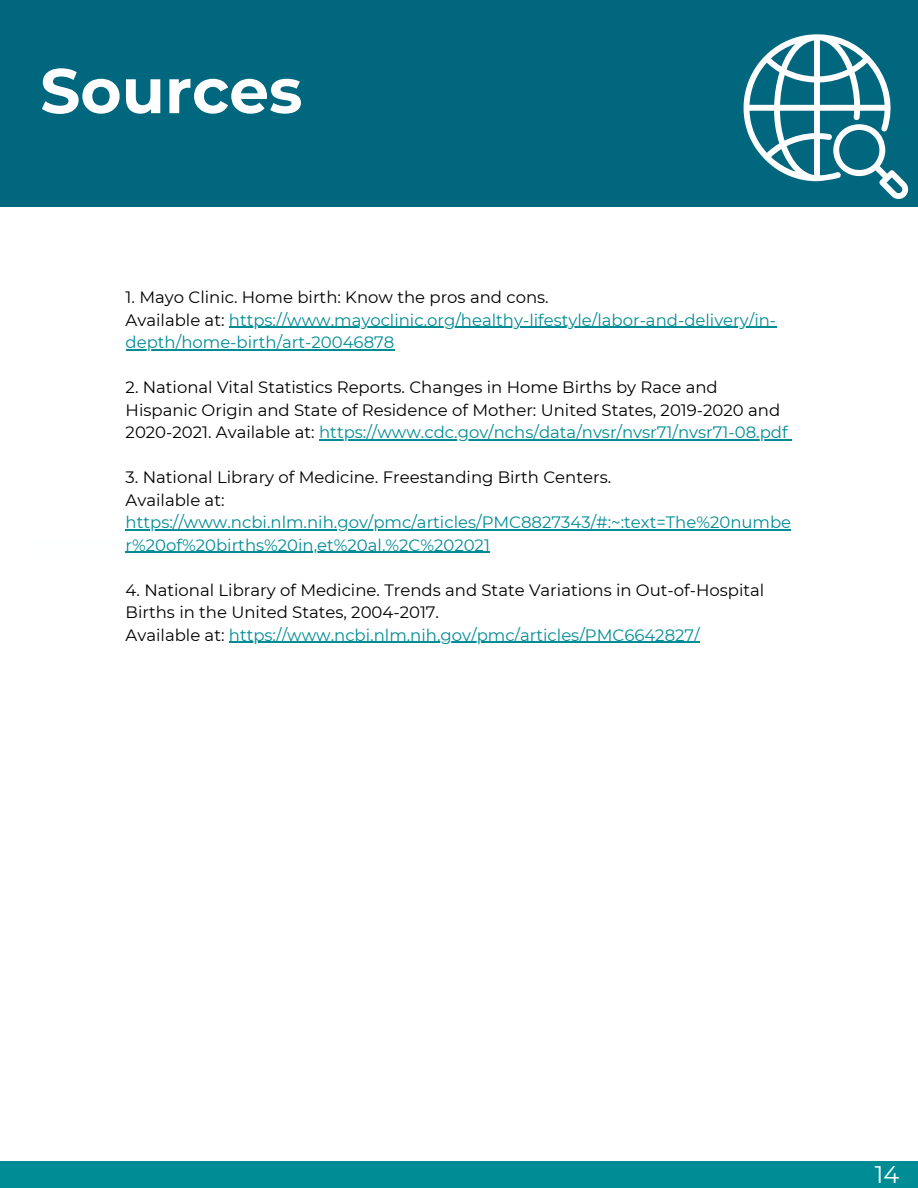
<style>
.page{position:relative;width:918px;height:1188px;background:#fff}
.page>*{position:absolute;margin:0;border:0;box-sizing:border-box;transform-origin:0 0}
.t1{font:700 63px "Montserrat";color:#fff}
.t2{font:24px "Montserrat";color:#fff}
.t3{font:16.5px "Montserrat";color:#008c95}
.t4{font:16.5px/22.5px "Montserrat";color:#000}
.s1{color:#000}
</style>
<div class="page">
<div style="left:0;top:1161px;width:918px;height:27px;background:#008c95"></div>
<div style="left:0;top:0;width:918px;height:207px;background:#00677f"></div>
<svg style="left:744px;top:34px;width:164px;height:165px"></svg>
<hr style="left:229px;top:327px;width:547px;height:1px;background:#008c95">
<hr style="left:126px;top:349px;width:268px;height:1px;background:#008c95">
<hr style="left:319px;top:439px;width:469px;height:1px;background:#008c95">
<hr style="left:126px;top:529px;width:665px;height:1px;background:#008c95">
<hr style="left:126px;top:552px;width:364px;height:1px;background:#008c95">
<hr style="left:229px;top:642px;width:471px;height:1px;background:#008c95">
<p class="t1" style="left:40px;top:52px;width:264px">Sources</p>
<p class="t4" style="left:126px;top:286px;width:425px">1. Mayo Clinic. Home birth: Know the pros and cons.</p>
<p class="t3" style="left:126px;top:310px;width:652px"><span class="s1">Available at:</span> https://www.mayoclinic.org/healthy-lifestyle/labor-and-delivery/in-</p>
<p class="t3" style="left:126px;top:332px;width:270px">depth/home-birth/art-20046878</p>
<p class="t4" style="left:126px;top:376px;width:656px">2. National Vital Statistics Reports. Changes in Home Births by Race and<br>Hispanic Origin and State of Residence of Mother: United States, 2019-2020 and</p>
<p class="t3" style="left:126px;top:422px;width:664px"><span class="s1">2020-2021. Available at:</span> https://www.cdc.gov/nchs/data/nvsr/nvsr71/nvsr71-08.pdf</p>
<p class="t4" style="left:126px;top:466px;width:487px">3. National Library of Medicine. Freestanding Birth Centers.<br>Available at:</p>
<p class="t3" style="left:126px;top:512px;width:667px">https://www.ncbi.nlm.nih.gov/pmc/articles/PMC8827343/#:~:text=The%20numbe</p>
<p class="t3" style="left:126px;top:535px;width:366px">r%20of%20births%20in,et%20al.%2C%202021</p>
<p class="t4" style="left:126px;top:578px;width:640px">4. National Library of Medicine. Trends and State Variations in Out-of-Hospital<br>Births in the United States, 2004-2017.</p>
<p class="t3" style="left:126px;top:625px;width:576px"><span class="s1">Available at:</span> https://www.ncbi.nlm.nih.gov/pmc/articles/PMC6642827/</p>
<h1 class="t2" style="left:875px;top:1159px;width:26px">14</h1>
</div>
